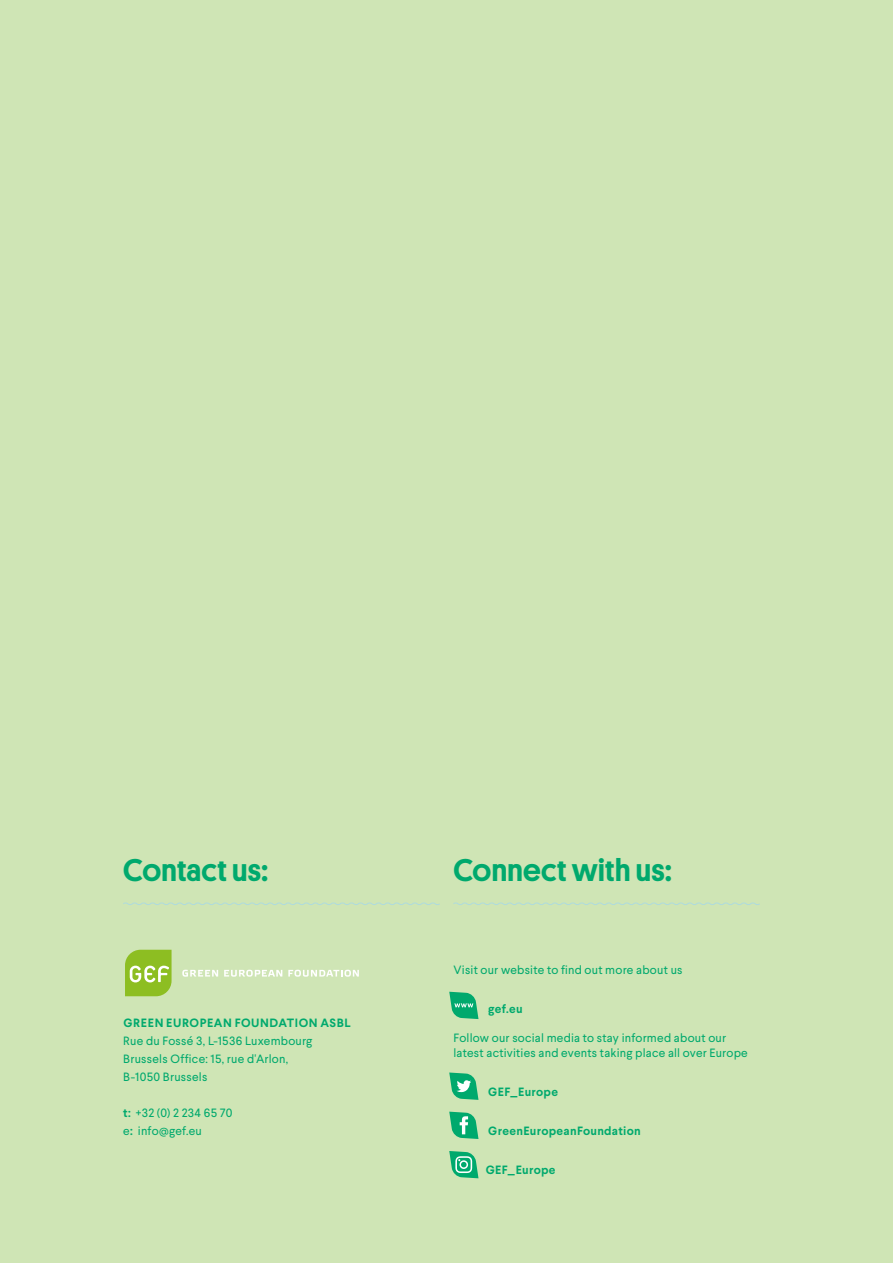
<style>
.page{position:relative;width:893px;height:1263px;background:#cfe5b5}
.page>*{position:absolute;margin:0;border:0;box-sizing:border-box;transform-origin:0 0}
.II_Subchapters{font:500 31.5px "Platform";letter-spacing:.01em;color:#00a96d}
.body{font:12px/14.4px "Larsseit";letter-spacing:.015em;color:#00a96d}
.body-2{font:700 12px "Larsseit";letter-spacing:.03em;color:#00a96d}
.body-3{font:700 12px "Larsseit";letter-spacing:.05em;color:#00a96d}
.s1{font-weight:700}
</style>
<div class="page">
<svg style="left:123px;top:902px;width:317px;height:3px"></svg>
<svg style="left:182px;top:970px;width:36px;height:7px"></svg>
<svg style="left:224px;top:970px;width:58px;height:7px"></svg>
<svg style="left:288px;top:970px;width:71px;height:7px"></svg>
<svg style="left:125px;top:950px;width:47px;height:46px;background:#9ec845"></svg>
<svg style="left:453px;top:902px;width:307px;height:3px"></svg>
<svg style="left:449px;top:1112px;width:29px;height:27px"></svg>
<svg style="left:449px;top:1072px;width:29px;height:28px"></svg>
<svg style="left:449px;top:992px;width:29px;height:27px"></svg>
<svg style="left:449px;top:1151px;width:30px;height:28px"></svg>
<p class="II_Subchapters" style="left:123px;top:847px;width:146px">Contact us:</p>
<p class="body-3" style="left:124px;top:1015px;width:229px">GREEN EUROPEAN FOUNDATION ASBL</p>
<p class="body" style="left:123px;top:1034px;width:190px">Rue du Fossé 3, L-1536 Luxembourg</p>
<p class="body" style="left:123px;top:1052px;width:166px">Brussels Office: 15, rue d'Arlon,</p>
<p class="body" style="left:123px;top:1070px;width:85px">B-1050 Brussels</p>
<p class="body" style="left:123px;top:1106px;width:111px"><span class="s1">t:</span> +32 (0) 2 234 65 70</p>
<p class="body" style="left:123px;top:1124px;width:80px">e<span class="s1">:</span> info@gef.eu</p>
<p class="II_Subchapters" style="left:453px;top:847px;width:220px">Connect with us:</p>
<p class="body" style="left:453px;top:963px;width:231px">Visit our website to find out more about us</p>
<p class="body-2" style="left:488px;top:1001px;width:36px">gef.eu</p>
<p class="body" style="left:453px;top:1031px;width:296px">Follow our social media to stay informed about our latest activities and events taking place all over Europe</p>
<p class="body-2" style="left:488px;top:1083px;width:71px">GEF_Europe</p>
<p class="body-2" style="left:488px;top:1122px;width:154px">GreenEuropeanFoundation</p>
<p class="body-2" style="left:486px;top:1161px;width:71px">GEF_Europe</p>
</div>
